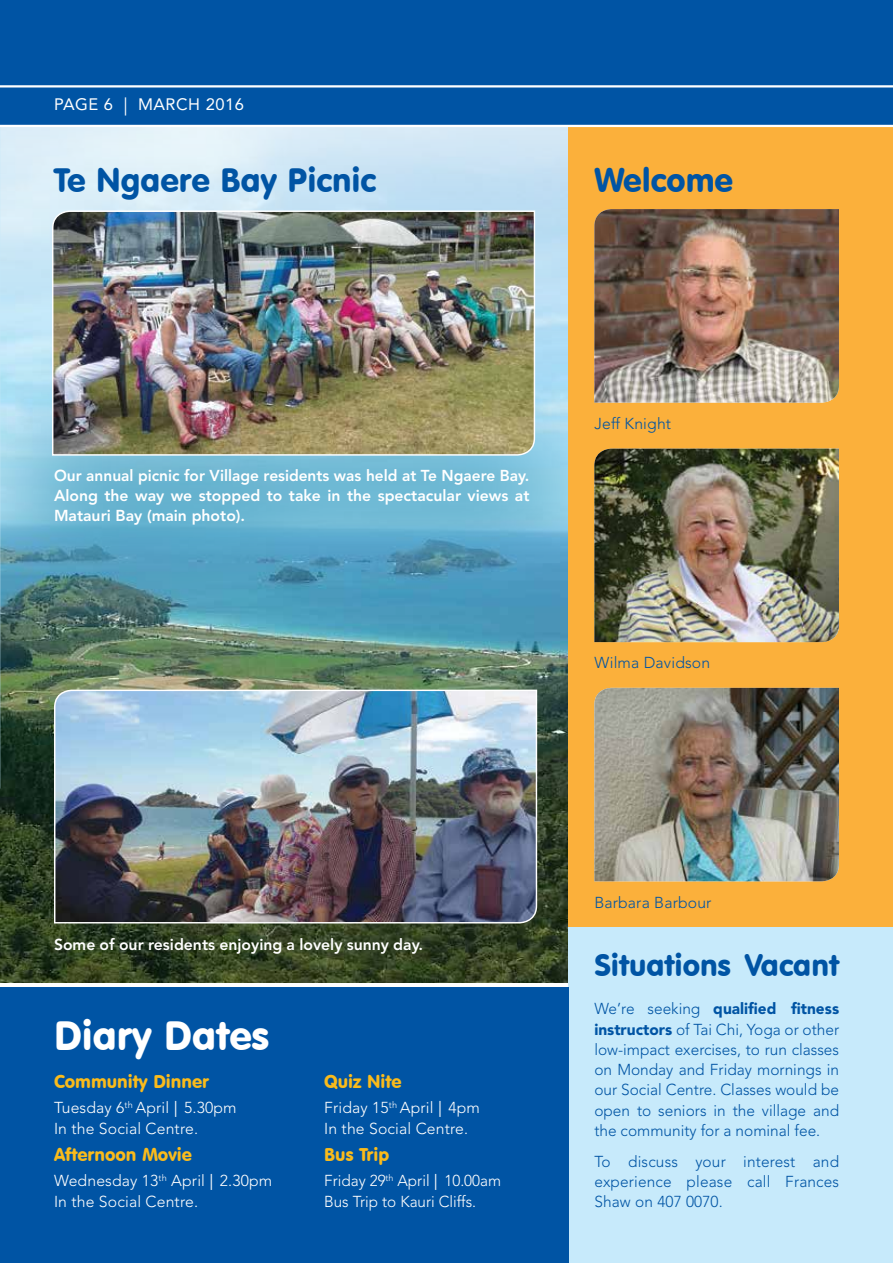
<style>
.page{position:relative;width:893px;height:1263px;background:#fff}
.page>*{position:absolute;margin:0;border:0;box-sizing:border-box;transform-origin:0 0}
.t1{font:39.9px "VAG Rounded BT";color:#fff}
.t2{font:33px "VAG Rounded BT";color:#0054a4}
.t3{font:30px "VAG Rounded BT";color:#0054a4}
.t4{font:18px "VAG Rounded BT";color:#fabb1b}
.t5{font:16.5px "Avenir";letter-spacing:.03em;color:#fff}
.t6{font:300 15.75px/20.2px "Avenir";letter-spacing:.01em;color:#0054a4;text-align:justify}
.t7{font:800 15.75px/20.2px "Avenir";color:#fff;text-align:justify}
.t8{font:300 15.75px/21px "Avenir";letter-spacing:.01em;color:#fff}
.s1{font-size:18.15px}
.s2{font-weight:900}
</style>
<div class="page">
<img style="left:0;top:124px;width:569px;height:858px">
<div style="left:0;top:354px;width:641px;height:284px;background:#3f9abc;opacity:.85"></div>
<img style="left:53px;top:689px;width:485px;height:235px">
<div style="left:569px;top:121px;width:324px;height:807px;background:#fbb03b"></div>
<div style="left:0;top:0;width:893px;height:124px;background:#0054a4"></div>
<hr style="left:0;top:85px;width:893px;height:2px;background:#fff">
<div style="left:569px;top:927px;width:324px;height:336px;background:#c7eafb"></div>
<div style="left:0;top:987px;width:569px;height:276px;background:#0054a4"></div>
<img style="left:594px;top:449px;width:245px;height:193px">
<img style="left:594px;top:688px;width:245px;height:193px">
<img style="left:594px;top:209px;width:245px;height:194px">
<hr style="left:0;top:125px;width:893px;height:2px;background:#fff">
<img style="left:51px;top:210px;width:485px;height:246px">
<p class="t5" style="left:54px;top:95px;width:191px">PAGE 6 <span class="s1">|</span> MARCH 2016</p>
<h2 class="t2" style="left:54px;top:159px;width:324px">Te Ngaere Bay Picnic</h2>
<h2 class="t2" style="left:594px;top:159px;width:140px">Welcome</h2>
<p class="t7" style="left:54px;top:465px;width:477px">Our annual picnic for Village residents was held at Te Ngaere Bay.<br>Along the way we stopped to take in the spectacular views at Matauri Bay (main photo).</p>
<p class="t6" style="left:594px;top:413px;width:78px">Jeff Knight</p>
<p class="t6" style="left:594px;top:653px;width:117px">Wilma Davidson</p>
<p class="t7" style="left:54px;top:934px;width:371px">Some of our residents enjoying a lovely sunny day.</p>
<h1 class="t1" style="left:54px;top:1010px;width:217px">Diary Dates</h1>
<p class="t4" style="left:54px;top:1070px;width:156px">Community Dinner</p>
<p class="t8" style="left:54px;top:1097px;width:184px">Tuesday 6<sup>th</sup> April ⎢ 5.30pm<br>In the Social Centre.</p>
<p class="t4" style="left:54px;top:1143px;width:139px">Afternoon Movie</p>
<p class="t8" style="left:54px;top:1170px;width:220px">Wednesday 13<sup>th</sup> April ⎢ 2.30pm<br>In the Social Centre.</p>
<p class="t4" style="left:324px;top:1070px;width:79px">Quiz Nite</p>
<p class="t8" style="left:324px;top:1097px;width:157px">Friday 15<sup>th</sup> April ⎢ 4pm<br>In the Social Centre.</p>
<p class="t4" style="left:324px;top:1143px;width:66px">Bus Trip</p>
<p class="t8" style="left:324px;top:1170px;width:178px">Friday 29<sup>th</sup> April ⎢ 10.00am<br>Bus Trip to Kauri Cliffs.</p>
<p class="t6" style="left:594px;top:892px;width:119px">Barbara Barbour</p>
<h3 class="t3" style="left:594px;top:946px;width:246px">Situations Vacant</h3>
<p class="t6" style="left:594px;top:999px;width:246px">We’re seeking <span class="s2">qualified fitness instructors</span> of Tai Chi, Yoga or other low-impact exercises, to run classes on Monday and Friday mornings in our Social Centre. Classes would be open to seniors in the village and the community for a nominal fee.</p>
<p class="t6" style="left:594px;top:1151px;width:246px">To discuss your interest and experience please call Frances Shaw on 407 0070.</p>
</div>
